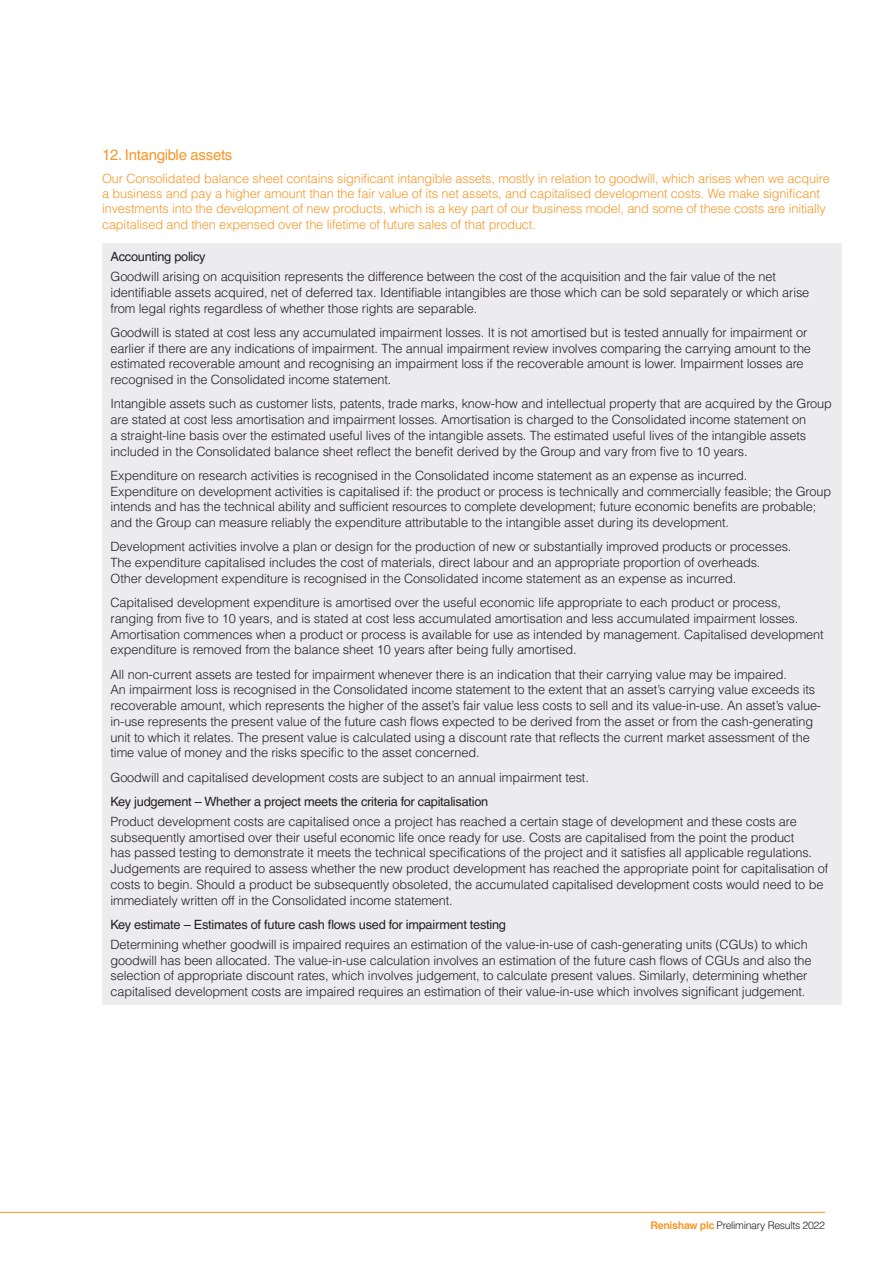
<style>
.page{position:relative;width:893px;height:1263px;background:#fff}
.page>*{position:absolute;margin:0;border:0;box-sizing:border-box;transform-origin:0 0}
.Heading1{font:15px "Helvetica LT Pro";letter-spacing:-.02em;color:#f79727}
.Bodytext{font:300 12.75px/15.8px "Helvetica LT Pro";letter-spacing:-.01em;color:#231f20}
.Bodytext-2{font:300 12.75px/15.3px "Helvetica LT Pro";letter-spacing:-.01em;color:#f79727}
.Heading2{font:12.75px "Helvetica LT Pro";letter-spacing:-.02em;color:#231f20}
.t1{font:300 10.5px "Helvetica LT Pro";letter-spacing:-.03em;color:#231f20}
.s1{font-weight:700;color:#f79727}
</style>
<div class="page">
<div style="left:102px;top:243px;width:740px;height:762px;background:#ececee"></div>
<hr style="left:0;top:1212px;width:825px;height:1px;background:#f79727">
<p class="Heading1" style="left:102px;top:146px;width:132px">12. Intangible assets</p>
<p class="Bodytext-2" style="left:102px;top:171px;width:729px">Our Consolidated balance sheet contains significant intangible assets, mostly in relation to goodwill, which arises when we acquire a business and pay a higher amount than the fair value of its net assets, and capitalised development costs. We make significant investments into the development of new products, which is a key part of our business model, and some of these costs are initially capitalised and then expensed over the lifetime of future sales of that product.</p>
<p class="Heading2" style="left:111px;top:249px;width:97px">Accounting policy</p>
<p class="Bodytext" style="left:111px;top:268px;width:700px">Goodwill arising on acquisition represents the difference between the cost of the acquisition and the fair value of the net identifiable assets acquired, net of deferred tax. Identifiable intangibles are those which can be sold separately or which arise from legal rights regardless of whether those rights are separable.</p>
<p class="Bodytext" style="left:111px;top:324px;width:702px">Goodwill is stated at cost less any accumulated impairment losses. It is not amortised but is tested annually for impairment or earlier if there are any indications of impairment. The annual impairment review involves comparing the carrying amount to the estimated recoverable amount and recognising an impairment loss if the recoverable amount is lower. Impairment losses are recognised in the Consolidated income statement.</p>
<p class="Bodytext" style="left:111px;top:396px;width:723px">Intangible assets such as customer lists, patents, trade marks, know-how and intellectual property that are acquired by the Group are stated at cost less amortisation and impairment losses. Amortisation is charged to the Consolidated income statement on<br>a straight-line basis over the estimated useful lives of the intangible assets. The estimated useful lives of the intangible assets included in the Consolidated balance sheet reflect the benefit derived by the Group and vary from five to 10 years.</p>
<p class="Bodytext" style="left:111px;top:467px;width:722px">Expenditure on research activities is recognised in the Consolidated income statement as an expense as incurred.<br>Expenditure on development activities is capitalised if: the product or process is technically and commercially feasible; the Group intends and has the technical ability and sufficient resources to complete development; future economic benefits are probable; and the Group can measure reliably the expenditure attributable to the intangible asset during its development.</p>
<p class="Bodytext" style="left:111px;top:539px;width:682px">Development activities involve a plan or design for the production of new or substantially improved products or processes.<br>The expenditure capitalised includes the cost of materials, direct labour and an appropriate proportion of overheads.<br>Other development expenditure is recognised in the Consolidated income statement as an expense as incurred.</p>
<p class="Bodytext" style="left:111px;top:595px;width:715px">Capitalised development expenditure is amortised over the useful economic life appropriate to each product or process, ranging from five to 10 years, and is stated at cost less accumulated amortisation and less accumulated impairment losses.<br>Amortisation commences when a product or process is available for use as intended by management. Capitalised development expenditure is removed from the balance sheet 10 years after being fully amortised.</p>
<p class="Bodytext" style="left:111px;top:666px;width:712px">All non-current assets are tested for impairment whenever there is an indication that their carrying value may be impaired.<br>An impairment loss is recognised in the Consolidated income statement to the extent that an asset’s carrying value exceeds its recoverable amount, which represents the higher of the asset’s fair value less costs to sell and its value-in-use. An asset’s value&shy;in-use represents the present value of the future cash flows expected to be derived from the asset or from the cash-generating unit to which it relates. The present value is calculated using a discount rate that reflects the current market assessment of the time value of money and the risks specific to the asset concerned.</p>
<p class="Bodytext" style="left:111px;top:769px;width:480px">Goodwill and capitalised development costs are subject to an annual impairment test.</p>
<p class="Heading2" style="left:111px;top:794px;width:379px">Key judgement – Whether a project meets the criteria for capitalisation</p>
<p class="Bodytext" style="left:111px;top:813px;width:719px">Product development costs are capitalised once a project has reached a certain stage of development and these costs are subsequently amortised over their useful economic life once ready for use. Costs are capitalised from the point the product<br>has passed testing to demonstrate it meets the technical specifications of the project and it satisfies all applicable regulations.<br>Judgements are required to assess whether the new product development has reached the appropriate point for capitalisation of costs to begin. Should a product be subsequently obsoleted, the accumulated capitalised development costs would need to be immediately written off in the Consolidated income statement.</p>
<p class="Heading2" style="left:111px;top:917px;width:397px">Key estimate – Estimates of future cash flows used for impairment testing</p>
<p class="Bodytext" style="left:111px;top:936px;width:703px">Determining whether goodwill is impaired requires an estimation of the value-in-use of cash-generating units (CGUs) to which goodwill has been allocated. The value-in-use calculation involves an estimation of the future cash flows of CGUs and also the selection of appropriate discount rates, which involves judgement, to calculate present values. Similarly, determining whether capitalised development costs are impaired requires an estimation of their value-in-use which involves significant judgement.</p>
<p class="t1" style="left:650px;top:1219px;width:176px"><span class="s1">Renishaw plc</span> Preliminary Results 2022</p>
</div>
